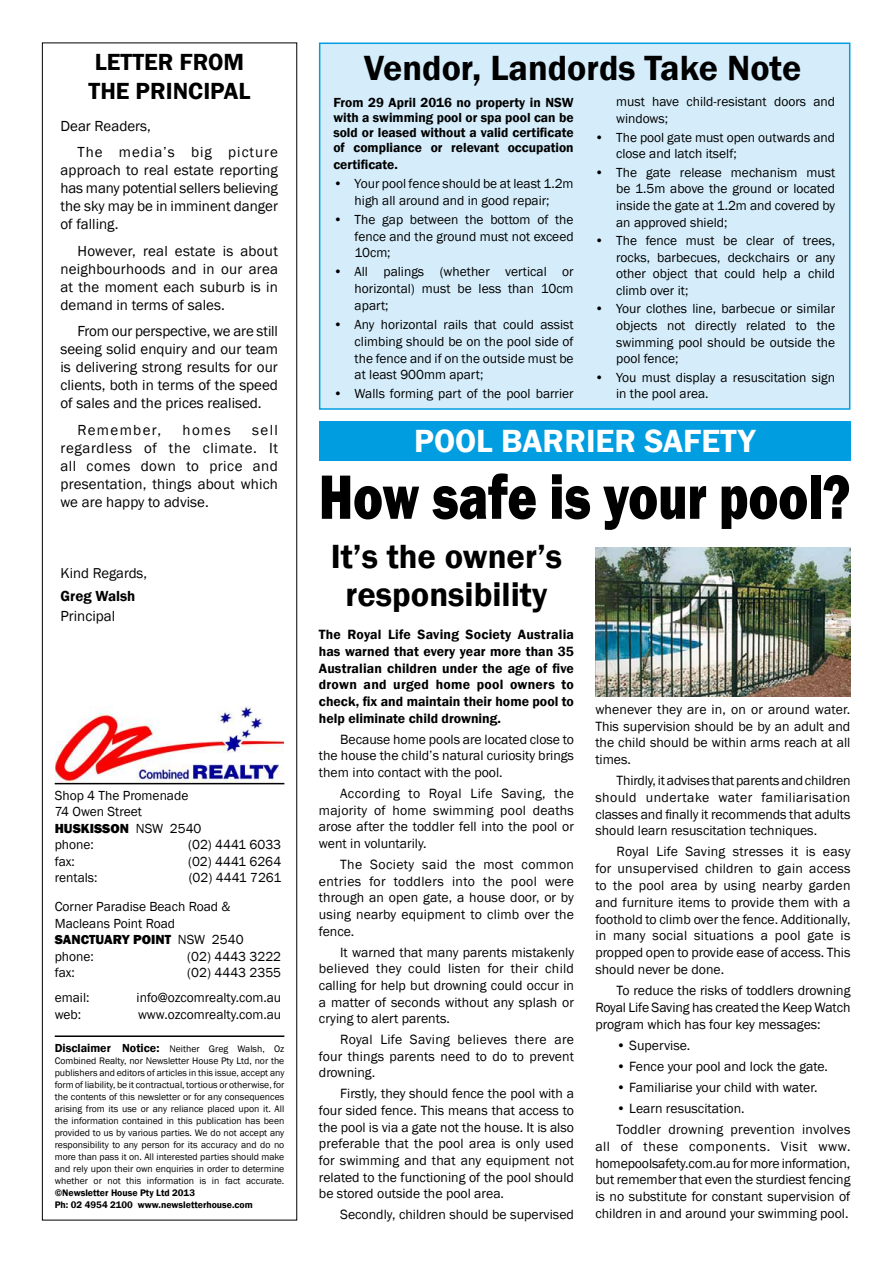
<style>
.page{position:relative;width:893px;height:1263px;background:#fff}
.page>*{position:absolute;margin:0;border:0;box-sizing:border-box;transform-origin:0 0}
.t1{font:800 64.8px "Franklin Gothic";color:#000;scale:.77 1}
.t2{font:600 36px "Franklin Gothic";color:#000}
.t3{font:600 34.5px/37.5px "Franklin Gothic";color:#000;text-align:center}
.t4{font:600 33px "Franklin Gothic";color:#fff}
.t5{font:600 24px/28.8px "Franklin Gothic";color:#000}
.t6{font:15px/18px "Franklin Gothic";color:#000;text-align:justify}
.t7{font:15px/26.5px "Franklin Gothic";letter-spacing:.065em;color:#000}
.t8{font:15px "Franklin Gothic";letter-spacing:.09em;color:#000}
.t9{font:600 15px "Franklin Gothic";color:#000}
.t10{font:14.7px "Franklin Gothic";color:#000}
.t11{font:13.8px/16.6px "Franklin Gothic";color:#000;text-align:justify}
.t12{font:600 13.8px/16.6px "Franklin Gothic";color:#000;text-align:justify}
.t13{font:13.5px/16.5px "Franklin Gothic";color:#000}
.t14{font:600 13.5px/15.3px "Franklin Gothic";color:#000;text-align:justify}
.t15{font:9.75px/12px "Franklin Gothic";color:#000;text-align:justify}
.t16{font:600 9.75px/12px "Franklin Gothic";color:#000}
.s1{font-weight:800}
.s2{font-weight:600;font-size:12px}
</style>
<div class="page">
<hr style="left:55px;top:1035px;width:229px;height:2px;background:#000">
<hr style="left:55px;top:783px;width:229px;height:1px;background:#000">
<img style="left:56px;top:706px;width:227px;height:75px">
<div style="left:319px;top:421px;width:531px;height:39px;background:#009ee0"></div>
<img style="left:595px;top:547px;width:255px;height:149px">
<div style="left:319px;top:43px;width:531px;height:367px;background:#d5edfa;border:2px solid #009ee0"></div>
<h3 class="t5" style="left:89px;top:48px;width:163px">LETTER FROM<br>THE PRINCIPAL</h3>
<p class="t7" style="left:78px;top:113px;width:202px;text-indent:-17px">Dear Readers,<br>The media’s big picture</p>
<p class="t6" style="left:60px;top:162px;width:219px">approach to real estate reporting has many potential sellers believing the sky may be in imminent danger of falling.</p>
<p class="t6" style="left:60px;top:242px;width:219px;text-indent:17px">However, real estate is about neighbourhoods and in our area at the moment each suburb is in demand in terms of sales.</p>
<p class="t6" style="left:60px;top:323px;width:219px;text-indent:17px">From our perspective, we are still seeing solid enquiry and our team is delivering strong results for our clients, both in terms of the speed of sales and the prices realised.</p>
<p class="t8" style="left:78px;top:421px;width:85px">Remember,</p>
<p class="t6" style="left:183px;top:421px;width:50px">homes</p>
<p class="t6" style="left:60px;top:421px;width:219px;text-indent:192px">sell regardless of the climate. It all comes down to price and presentation, things about which we are happy to advise.</p>
<p class="t10" style="left:60px;top:564px;width:88px">Kind Regards,</p>
<p class="t9" style="left:60px;top:587px;width:76px">Greg Walsh</p>
<p class="t6" style="left:60px;top:607px;width:56px">Principal</p>
<p class="t13" style="left:55px;top:787px;width:148px">Shop 4 The Promenade<br>74 Owen Street<br><span class="s1">HUSKISSON</span> NSW 2540 phone:</p>
<p class="t13" style="left:188px;top:837px;width:95px">(02) 4441 6033</p>
<p class="t13" style="left:55px;top:853px;width:22px">fax:</p>
<p class="t13" style="left:188px;top:853px;width:95px">(02) 4441 6264</p>
<p class="t13" style="left:55px;top:870px;width:44px">rentals:</p>
<p class="t13" style="left:55px;top:863px;width:228px;line-height:29.2px;text-indent:134px">(02) 4441 7261<br>Corner Paradise Beach Road &amp;</p>
<p class="t13" style="left:55px;top:915px;width:190px">Macleans Point Road<br><span class="s1">SANCTUARY POINT</span> NSW 2540 phone:</p>
<p class="t13" style="left:187px;top:948px;width:95px">(02) 4443 3222</p>
<p class="t13" style="left:55px;top:965px;width:22px">fax:</p>
<p class="t13" style="left:187px;top:965px;width:95px">(02) 4443 2355</p>
<p class="t13" style="left:55px;top:990px;width:36px">email:</p>
<p class="t13" style="left:137px;top:990px;width:146px">info@ozcomrealty.com.au</p>
<p class="t13" style="left:55px;top:1006px;width:28px">web:</p>
<p class="t13" style="left:138px;top:1006px;width:145px">www.ozcomrealty.com.au</p>
<p class="t15" style="left:55px;top:1043px;width:231px"><span class="s2">Disclaimer Notice:</span> Neither Greg Walsh, Oz Combined Realty, nor Newsletter House Pty Ltd, nor the publishers and editors of articles in this issue, accept any form of liability, be it contractual, tortious or otherwise, for the contents of this newsletter or for any consequences arising from its use or any reliance placed upon it. All the information contained in this publication has been provided to us by various parties. We do not accept any responsibility to any person for its accuracy and do no more than pass it on. All interested parties should make and rely upon their own enquiries in order to determine whether or not this information is in fact accurate.</p>
<p class="t16" style="left:55px;top:1187px;width:200px">©Newsletter House Pty Ltd 2013<br>Ph: 02 4954 2100 www.newsletterhouse.com</p>
<h2 class="t2" style="left:364px;top:46px;width:439px">Vendor, Landords Take Note</h2>
<p class="t14" style="left:333px;top:95px;width:242px">From 29 April 2016 no property in NSW with a swimming pool or spa pool can be sold or leased without a valid certificate of compliance or relevant occupation</p>
<p class="t14" style="left:333px;top:157px;width:66px">certificate.</p>
<p class="t13" style="left:333px;top:176px;width:242px;text-align:center">• Your pool fence should be at least 1.2m high all around and in good repair;</p>
<p class="t13" style="left:355px;top:211px;width:220px;text-align:justify;text-indent:-21px">• The gap between the bottom of the fence and the ground must not exceed 10cm;</p>
<p class="t13" style="left:355px;top:264px;width:220px;text-align:justify;text-indent:-21px">• All palings (whether vertical or horizontal) must be less than 10cm apart;</p>
<p class="t13" style="left:355px;top:316px;width:220px;text-align:justify;text-indent:-21px">• Any horizontal rails that could assist climbing should be on the pool side of the fence and if on the outside must be at least 900mm apart;</p>
<p class="t13" style="left:333px;top:386px;width:242px">• Walls forming part of the pool barrier</p>
<p class="t13" style="left:616px;top:94px;width:220px">must have child-resistant doors and windows;</p>
<p class="t13" style="left:616px;top:129px;width:220px;text-indent:-21px">• The pool gate must open outwards and close and latch itself;</p>
<p class="t13" style="left:616px;top:164px;width:220px;text-align:justify;text-indent:-21px">• The gate release mechanism must be 1.5m above the ground or located inside the gate at 1.2m and covered by an approved shield;</p>
<p class="t13" style="left:616px;top:233px;width:220px;text-align:justify;text-indent:-21px">• The fence must be clear of trees, rocks, barbecues, deckchairs or any other object that could help a child climb over it;</p>
<p class="t13" style="left:616px;top:301px;width:220px;text-align:justify;text-indent:-21px">• Your clothes line, barbecue or similar objects not directly related to the swimming pool should be outside the pool fence;</p>
<p class="t13" style="left:616px;top:369px;width:220px;text-indent:-21px">• You must display a resuscitation sign in the pool area.</p>
<h3 class="t4" style="left:414px;top:420px;width:343px">POOL BARRIER SAFETY</h3>
<h1 class="t1" style="left:319px;top:455px;width:692px">How safe is your pool?</h1>
<h3 class="t3" style="left:331px;top:539px;width:233px">It’s the owner’s responsibility</h3>
<p class="t12" style="left:319px;top:627px;width:257px">The Royal Life Saving Society Australia has warned that every year more than 35<br>Australian children under the age of five drown and urged home pool owners to check, fix and maintain their home pool to help eliminate child drowning.</p>
<p class="t11" style="left:319px;top:731px;width:257px;text-indent:21px">Because home pools are located close to the house the child’s natural curiosity brings them into contact with the pool.</p>
<p class="t11" style="left:319px;top:785px;width:257px;text-indent:21px">According to Royal Life Saving, the majority of home swimming pool deaths arose after the toddler fell into the pool or went in voluntarily.</p>
<p class="t11" style="left:319px;top:856px;width:257px;text-indent:21px">The Society said the most common entries for toddlers into the pool were through an open gate, a house door, or by using nearby equipment to climb over the fence.</p>
<p class="t11" style="left:319px;top:944px;width:257px;text-indent:21px">It warned that many parents mistakenly believed they could listen for their child calling for help but drowning could occur in a matter of seconds without any splash or crying to alert parents.</p>
<p class="t11" style="left:319px;top:1031px;width:257px;text-indent:21px">Royal Life Saving believes there are four things parents need to do to prevent drowning.</p>
<p class="t11" style="left:319px;top:1086px;width:257px;text-indent:21px">Firstly, they should fence the pool with a four sided fence. This means that access to the pool is via a gate not the house. It is also preferable that the pool area is only used for swimming and that any equipment not related to the functioning of the pool should be stored outside the pool area.</p>
<p class="t11" style="left:340px;top:1207px;width:235px">Secondly, children should be supervised</p>
<p class="t11" style="left:595px;top:701px;width:257px">whenever they are in, on or around water.<br>This supervision should be by an adult and the child should be within arms reach at all times.</p>
<p class="t11" style="left:595px;top:772px;width:257px;text-indent:21px">Thirdly, it advises that parents and children should undertake water familiarisation classes and finally it recommends that adults should learn resuscitation techniques.</p>
<p class="t11" style="left:595px;top:844px;width:257px;text-indent:21px">Royal Life Saving stresses it is easy for unsupervised children to gain access to the pool area by using nearby garden and furniture items to provide them with a foothold to climb over the fence. Additionally, in many social situations a pool gate is propped open to provide ease of access. This should never be done.</p>
<p class="t11" style="left:595px;top:982px;width:257px;text-indent:21px">To reduce the risks of toddlers drowning Royal Life Saving has created the Keep Watch program which has four key messages:</p>
<p class="t11" style="left:617px;top:1037px;width:75px">• Supervise.</p>
<p class="t11" style="left:617px;top:1058px;width:213px">• Fence your pool and lock the gate.</p>
<p class="t11" style="left:617px;top:1079px;width:202px">• Familiarise your child with water.</p>
<p class="t11" style="left:617px;top:1098px;width:235px;line-height:21px">• Learn resuscitation.<br>Toddler drowning prevention involves</p>
<p class="t11" style="left:595px;top:1138px;width:257px">all of these components. Visit www. homepoolsafety.com.au for more information, but remember that even the sturdiest fencing is no substitute for constant supervision of children in and around your swimming pool.</p>
</div>
